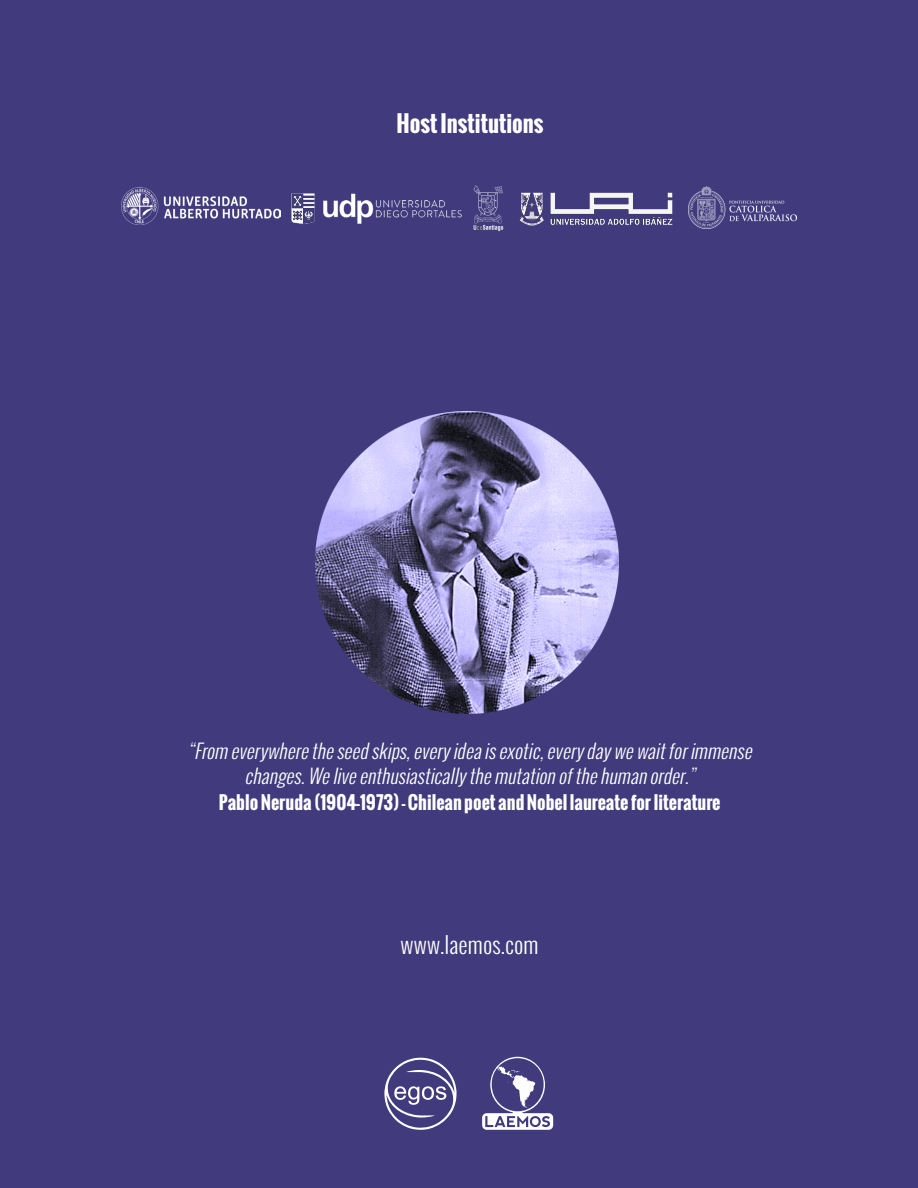
<style>
.page{position:relative;width:918px;height:1188px;background:#413a7d}
.page>*{position:absolute;margin:0;border:0;box-sizing:border-box;transform-origin:0 0}
.t1{font:700 22.5px "Oswald";color:#fff}
.t2{font:300 22.5px "Oswald";color:#fff}
.t3{font:italic 300 19.5px/25.5px "Oswald";color:#fff;text-align:center}
.t4{font:700 18px "Oswald";color:#fff}
</style>
<div class="page">
<img style="left:316px;top:411px;width:302px;height:303px">
<svg style="left:384px;top:1058px;width:73px;height:72px"></svg>
<svg style="left:482px;top:1057px;width:71px;height:73px"></svg>
<img style="left:121px;top:187px;width:159px;height:38px">
<img style="left:291px;top:193px;width:171px;height:31px">
<img style="left:473px;top:185px;width:31px;height:47px">
<img style="left:519px;top:192px;width:154px;height:34px">
<img style="left:688px;top:187px;width:109px;height:41px">
<p class="t1" style="left:397px;top:107px;width:148px">Host Institutions</p>
<p class="t3" style="left:188px;top:738px;width:571px">“From everywheretheseedskips,everyideaisexotic,everydaywewaitforimmense changes.Weliveenthusiasticallythemutationofthehumanorder.”</p>
<p class="t4" style="left:219px;top:789px;width:503px">Pablo Neruda (1904-1973) - Chilean poet and Nobel laureate for literature</p>
<p class="t2" style="left:401px;top:930px;width:140px">www.laemos.com</p>
</div>
